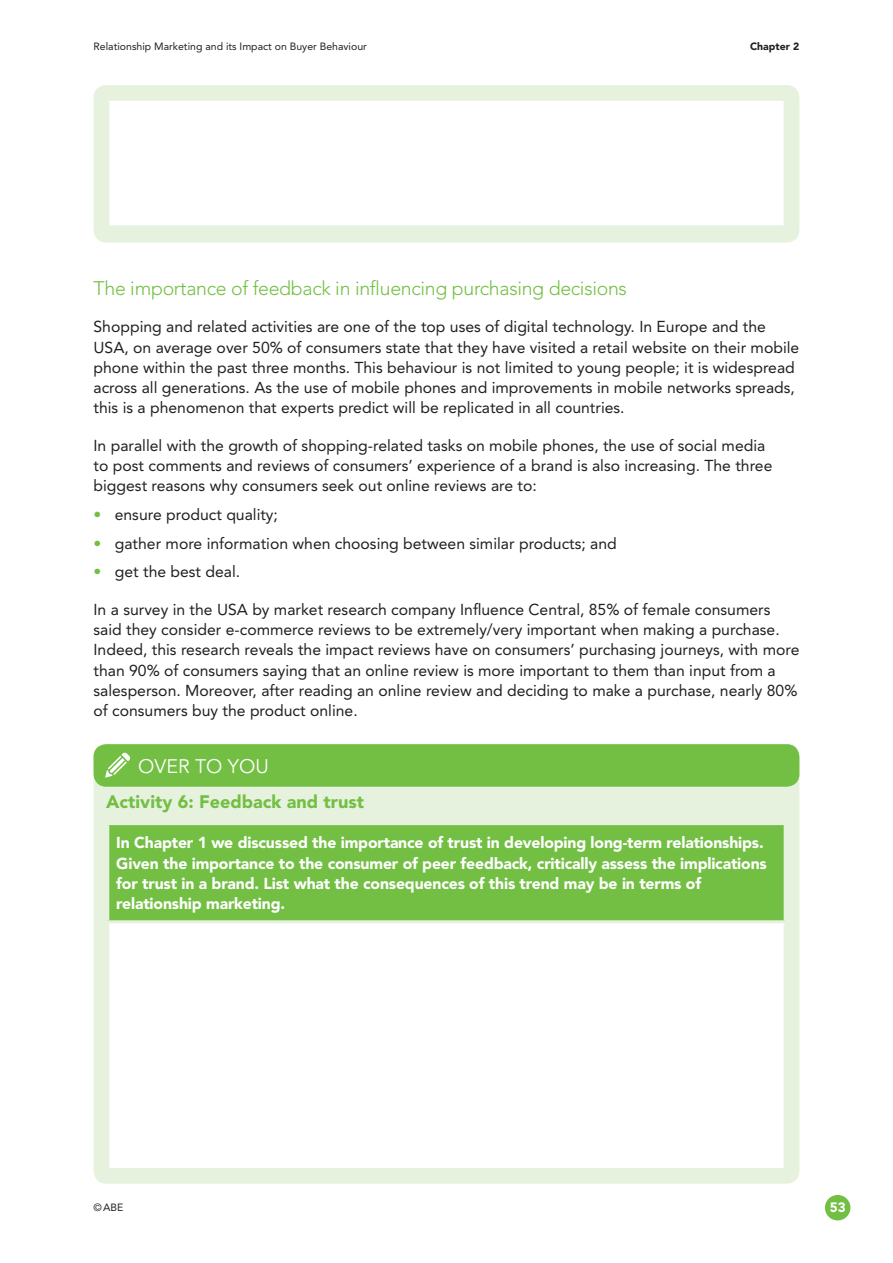
<style>
.page{position:relative;width:893px;height:1263px;background:#fff}
.page>*{position:absolute;margin:0;border:0;box-sizing:border-box;transform-origin:0 0}
.t1{font:300 19.5px "Avenir LT Std";letter-spacing:-.015em;color:#72bf43}
.t2{font:19.5px "Avenir LT Std";color:#fff}
.t3{font:900 18px "Avenir LT Std";color:#72bf43}
.t4{font:15.75px/20.2px "Avenir LT Std";color:#231f20}
.t5{font:900 15.75px/20.2px "Avenir LT Std";letter-spacing:-.01em;color:#fff}
.t6{font:900 13.5px "Avenir LT Std";color:#fff}
.t7{font:10.5px "Avenir LT Std";color:#231f20}
.t8{font:900 10.5px "Avenir LT Std";color:#231f20}
.s1{color:#72bf43}
</style>
<div class="page">
<div style="left:825px;top:1195px;width:25px;height:25px;background:#72bf43;border-radius:50%"></div>
<div style="left:94px;top:85px;width:705px;height:158px;background:#e7f2de;border-radius:13px"></div>
<div style="left:108px;top:99px;width:677px;height:128px;background:#fff"></div>
<hr style="left:106px;top:98px;width:681px;height:3px;background:#e7f2de">
<hr style="left:106px;top:225px;width:681px;height:3px;background:#e7f2de">
<hr style="left:106px;top:101px;width:3px;height:124px;background:#e7f2de">
<hr style="left:784px;top:101px;width:3px;height:124px;background:#e7f2de">
<div style="left:94px;top:744px;width:705px;height:440px;background:#e7f2de;border-radius:13px"></div>
<div style="left:108px;top:824px;width:677px;height:98px;background:#72bf43"></div>
<div style="left:108px;top:922px;width:677px;height:247px;background:#fff"></div>
<hr style="left:106px;top:822px;width:681px;height:3px;background:#e7f2de">
<hr style="left:106px;top:825px;width:3px;height:95px;background:#e7f2de">
<hr style="left:784px;top:825px;width:3px;height:95px;background:#e7f2de">
<hr style="left:106px;top:920px;width:681px;height:3px;background:#e7f2de">
<hr style="left:106px;top:1168px;width:681px;height:3px;background:#e7f2de">
<hr style="left:106px;top:923px;width:3px;height:245px;background:#e7f2de">
<hr style="left:784px;top:923px;width:3px;height:245px;background:#e7f2de">
<div style="left:94px;top:744px;width:705px;height:43px;background:#72bf43;border-radius:13px"></div>
<svg style="left:105px;top:753px;width:25px;height:25px"></svg>
<p class="t7" style="left:94px;top:41px;width:275px">Relationship Marketing and its Impact on Buyer Behaviour</p>
<p class="t8" style="left:750px;top:40px;width:51px">Chapter 2</p>
<p class="t1" style="left:94px;top:277px;width:535px">The importance of feedback in influencing purchasing decisions</p>
<p class="t4" style="left:94px;top:317px;width:707px">Shopping and related activities are one of the top uses of digital technology. In Europe and the USA, on average over 50% of consumers state that they have visited a retail website on their mobile phone within the past three months. This behaviour is not limited to young people; it is widespread across all generations. As the use of mobile phones and improvements in mobile networks spreads, this is a phenomenon that experts predict will be replicated in all countries.</p>
<p class="t4" style="left:94px;top:435px;width:680px">In parallel with the growth of shopping-related tasks on mobile phones, the use of social media to post comments and reviews of consumers’ experience of a brand is also increasing. The three biggest reasons why consumers seek out online reviews are to:</p>
<p class="t4" style="left:94px;top:504px;width:186px"><span class="s1">•</span> ensure product quality;</p>
<p class="t4" style="left:94px;top:533px;width:525px"><span class="s1">•</span> gather more information when choosing between similar products; and</p>
<p class="t4" style="left:94px;top:562px;width:148px"><span class="s1">•</span> get the best deal.</p>
<p class="t4" style="left:94px;top:599px;width:707px">In a survey in the USA by market research company Influence Central, 85% of female consumers said they consider e-commerce reviews to be extremely/very important when making a purchase.<br>Indeed, this research reveals the impact reviews have on consumers’ purchasing journeys, with more than 90% of consumers saying that an online review is more important to them than input from a salesperson. Moreover, after reading an online review and deciding to make a purchase, nearly 80% of consumers buy the product online.</p>
<p class="t2" style="left:138px;top:755px;width:132px">OVER TO YO U</p>
<p class="t3" style="left:106px;top:790px;width:259px">Activity 6: Feedback and trust</p>
<p class="t5" style="left:116px;top:833px;width:652px">In Chapter 1 we discussed the importance of trust in developing long-term relationships.<br>Given the importance to the consumer of peer feedback, critically assess the implications for trust in a brand. List what the consequences of this trend may be in terms of relationship marketing.</p>
<p class="t7" style="left:94px;top:1202px;width:31px">©ABE</p>
<p class="t6" style="left:830px;top:1199px;width:17px">53</p>
</div>
